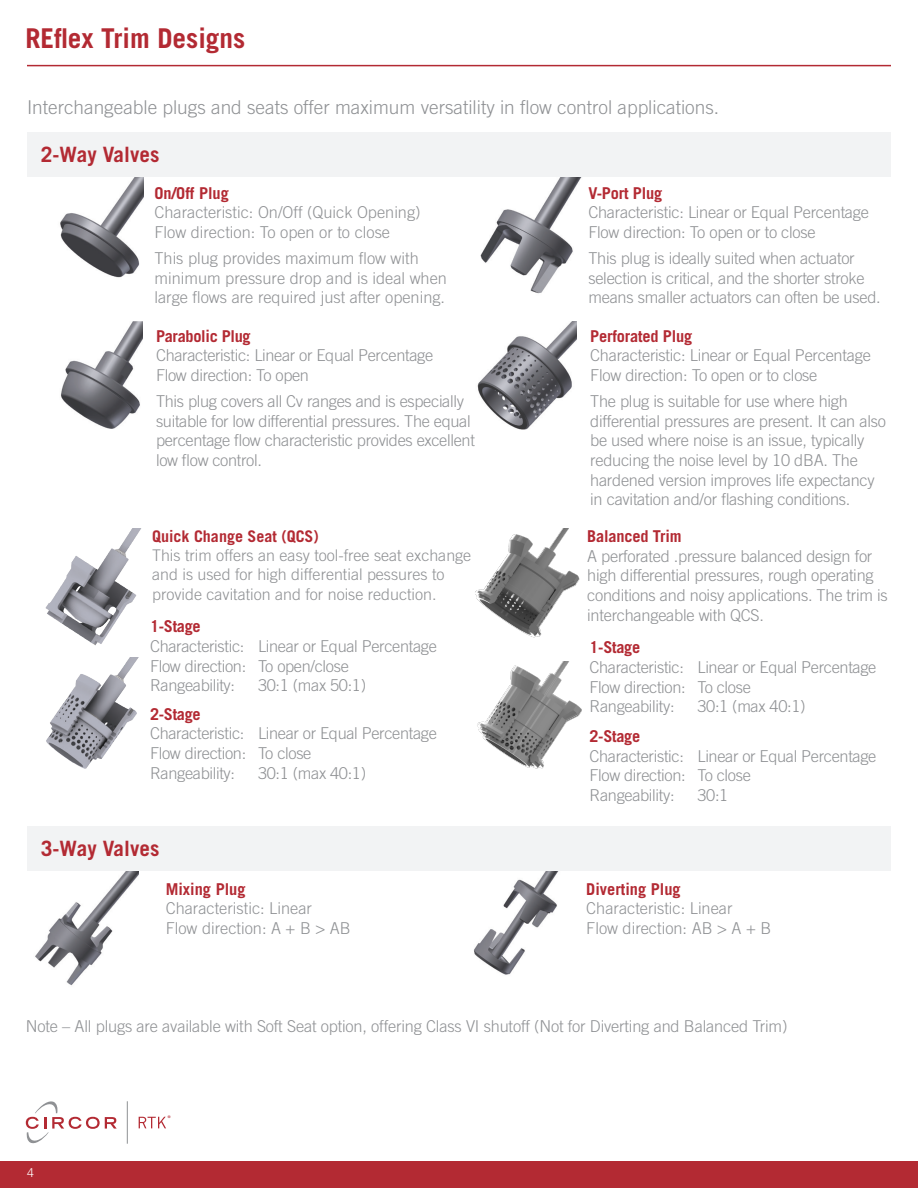
<style>
.page{position:relative;width:918px;height:1188px;background:#fff}
.page>*{position:absolute;margin:0;border:0;box-sizing:border-box;transform-origin:0 0}
.t1{font:700 27.3px "Trade Gothic LT Std";color:#b32a33}
.t2{font:700 21.15px "Trade Gothic LT Std";color:#b32a33}
.t3{font:300 19.05px "Trade Gothic LT Std";color:#8f9194}
.t4{font:300 16.35px/19.6px "Trade Gothic LT Std";letter-spacing:-.015em;color:#8f9194}
.t5{font:700 16.35px "Trade Gothic LT Std";letter-spacing:-.01em;color:#b32a33}
.t6{font:300 16.05px/19.2px "Trade Gothic LT Std";color:#8f9194}
.t7{font:700 16.05px "Trade Gothic LT Std";color:#b32a33}
.t8{font:300 12.15px "Trade Gothic LT Std";color:#fff}
.t9{font:8.1px "Myriad Pro";color:#b32a33}
</style>
<div class="page">
<svg style="left:26px;top:1101px;width:91px;height:43px"></svg>
<hr style="left:127px;top:1101px;width:1px;height:43px;background:#8f9194">
<svg style="left:139px;top:1117px;width:27px;height:11px"></svg>
<div style="left:0;top:1161px;width:918px;height:27px;background:#b32a33"></div>
<img style="left:53px;top:176px;width:91px;height:102px">
<img style="left:464px;top:176px;width:119px;height:118px">
<img style="left:61px;top:322px;width:81px;height:107px">
<img style="left:477px;top:322px;width:99px;height:108px">
<img style="left:45px;top:529px;width:96px;height:117px">
<img style="left:475px;top:529px;width:105px;height:109px">
<img style="left:46px;top:658px;width:92px;height:111px">
<img style="left:477px;top:662px;width:105px;height:107px">
<div style="left:28px;top:132px;width:863px;height:44px;background:#f2f3f4"></div>
<img style="left:35px;top:871px;width:104px;height:115px">
<img style="left:473px;top:871px;width:86px;height:104px">
<div style="left:28px;top:827px;width:863px;height:44px;background:#f2f3f4"></div>
<hr style="left:27px;top:65px;width:864px;height:1px;background:#b32a33">
<p class="t1" style="left:25px;top:22px;width:221px">REflex Trim Designs</p>
<p class="t3" style="left:27px;top:96px;width:694px">Interchangeable plugs and seats offer maximum versatility in flow control applications.</p>
<p class="t2" style="left:41px;top:141px;width:120px">2-Way Valves</p>
<p class="t5" style="left:154px;top:183px;width:76px">On/Off Plug</p>
<p class="t4" style="left:154px;top:202px;width:268px">Characteristic: On/Off (Quick Opening)</p>
<p class="t4" style="left:154px;top:222px;width:237px">Flow direction: To open or to close</p>
<p class="t4" style="left:154px;top:248px;width:294px">This plug provides maximum flow with minimum pressure drop and is ideal when large flows are required just after opening.</p>
<p class="t5" style="left:588px;top:183px;width:76px">V-Port Plug</p>
<p class="t4" style="left:588px;top:202px;width:282px">Characteristic: Linear or Equal Percentage</p>
<p class="t4" style="left:588px;top:222px;width:229px">Flow direction: To open or to close</p>
<p class="t4" style="left:588px;top:248px;width:294px">This plug is ideally suited when actuator selection is critical, and the shorter stroke means smaller actuators can often be used.</p>
<p class="t5" style="left:590px;top:326px;width:104px">Perforated Plug</p>
<p class="t4" style="left:590px;top:345px;width:282px">Characteristic: Linear or Equal Percentage</p>
<p class="t4" style="left:590px;top:365px;width:229px">Flow direction: To open or to close</p>
<p class="t4" style="left:590px;top:391px;width:297px">The plug is suitable for use where high differential pressures are present. It can also be used where noise is an issue, typically reducing the noise level by 10 dBA. The hardened version improves life expectancy in cavitation and/or flashing conditions.</p>
<p class="t5" style="left:587px;top:526px;width:96px">Balanced Trim</p>
<p class="t4" style="left:587px;top:546px;width:302px">A perforated .pressure balanced design for high differential pressures, rough operating conditions and noisy applications. The trim is interchangeable with QCS.</p>
<p class="t5" style="left:156px;top:326px;width:96px">Parabolic Plug</p>
<p class="t4" style="left:156px;top:345px;width:279px">Characteristic: Linear or Equal Percentage</p>
<p class="t4" style="left:156px;top:365px;width:155px">Flow direction: To open</p>
<p class="t4" style="left:156px;top:391px;width:320px">This plug covers all Cv ranges and is especially suitable for low differential pressures. The equal percentage flow characteristic provides excellent low flow control.</p>
<p class="t7" style="left:152px;top:526px;width:168px">Quick Change Seat (QCS)</p>
<p class="t6" style="left:152px;top:546px;width:321px">This trim offers an easy tool-free seat exchange and is used for high differential pessures to provide cavitation and for noise reduction.</p>
<p class="t5" style="left:150px;top:617px;width:52px">1-Stage</p>
<p class="t4" style="left:150px;top:636px;width:288px">Characteristic: Linear or Equal Percentage</p>
<p class="t4" style="left:150px;top:656px;width:200px">Flow direction: To open/close</p>
<p class="t4" style="left:150px;top:675px;width:87px">Rangeability:</p>
<p class="t4" style="left:258px;top:675px;width:110px">30:1 (max 50:1)</p>
<p class="t5" style="left:590px;top:638px;width:52px">1-Stage</p>
<p class="t4" style="left:590px;top:657px;width:288px">Characteristic: Linear or Equal Percentage</p>
<p class="t4" style="left:590px;top:677px;width:163px">Flow direction: To close</p>
<p class="t4" style="left:590px;top:696px;width:87px">Rangeability:</p>
<p class="t4" style="left:697px;top:696px;width:110px">30:1 (max 40:1)</p>
<p class="t5" style="left:150px;top:704px;width:52px">2-Stage</p>
<p class="t4" style="left:150px;top:723px;width:288px">Characteristic: Linear or Equal Percentage</p>
<p class="t4" style="left:150px;top:743px;width:163px">Flow direction: To close</p>
<p class="t4" style="left:150px;top:763px;width:87px">Rangeability:</p>
<p class="t4" style="left:258px;top:763px;width:110px">30:1 (max 40:1)</p>
<p class="t5" style="left:590px;top:726px;width:52px">2-Stage</p>
<p class="t4" style="left:590px;top:746px;width:288px">Characteristic: Linear or Equal Percentage</p>
<p class="t4" style="left:590px;top:766px;width:163px">Flow direction: To close</p>
<p class="t4" style="left:590px;top:785px;width:87px">Rangeability:</p>
<p class="t4" style="left:698px;top:785px;width:32px">30:1</p>
<p class="t2" style="left:41px;top:836px;width:120px">3-Way Valves</p>
<p class="t5" style="left:166px;top:879px;width:81px">Mixing Plug</p>
<p class="t4" style="left:166px;top:898px;width:148px">Characteristic: Linear</p>
<p class="t4" style="left:166px;top:918px;width:186px">Flow direction: A + B &gt; AB</p>
<p class="t5" style="left:586px;top:879px;width:96px">Diverting Plug</p>
<p class="t4" style="left:586px;top:898px;width:148px">Characteristic: Linear</p>
<p class="t4" style="left:586px;top:918px;width:186px">Flow direction: AB &gt; A + B</p>
<p class="t4" style="left:26px;top:1016px;width:763px">Note – All plugs are available with Soft Seat option, offering Class VI shutoff (Not for Diverting and Balanced Trim)</p>
<p class="t8" style="left:27px;top:1166px;width:8px">4</p>
<p class="t9" style="left:168px;top:1113px;width:5px">®</p>
</div>
